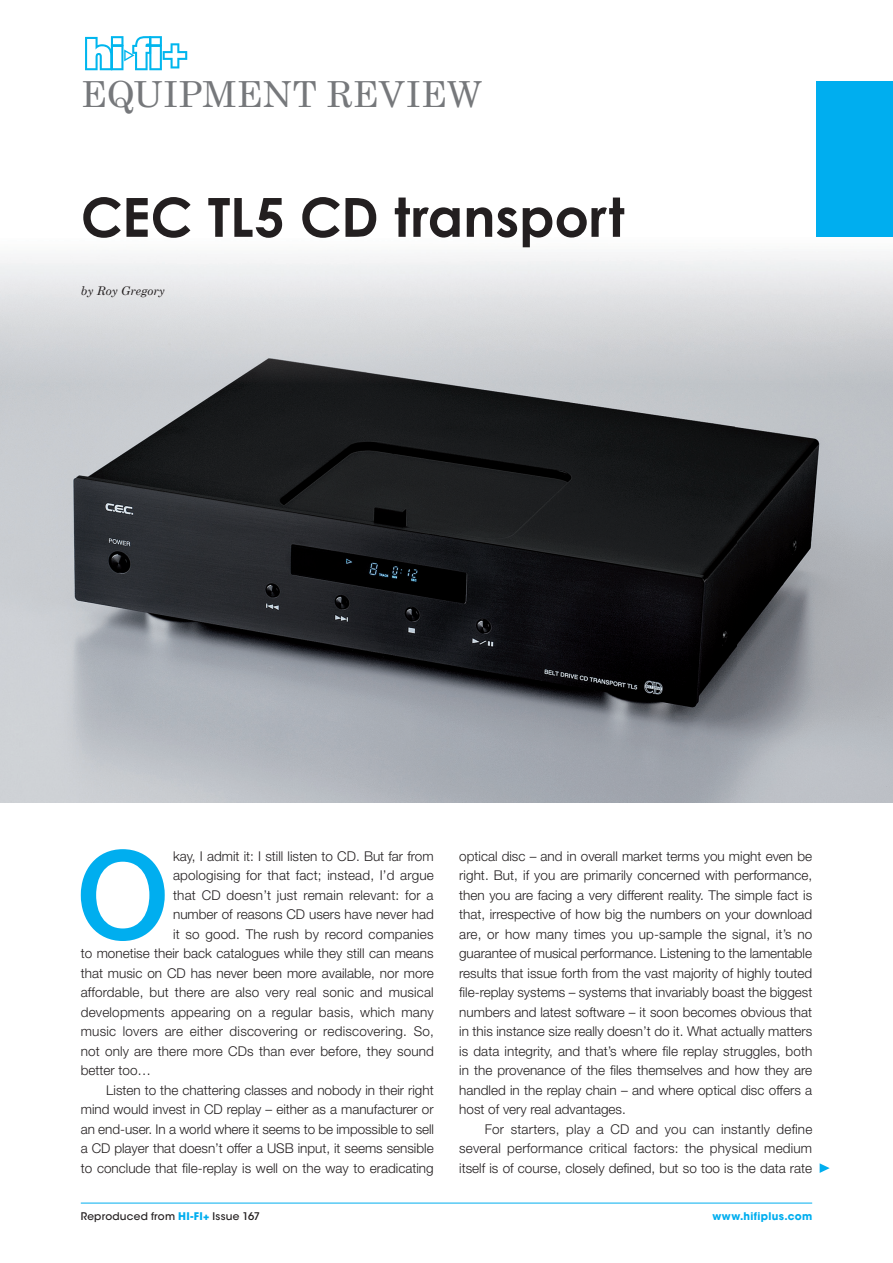
<style>
.page{position:relative;width:893px;height:1263px;background:#fff}
.page>*{position:absolute;margin:0;border:0;box-sizing:border-box;transform-origin:0 0}
.t1{font:500 122.7px "Helvetica Neue LT Std";color:#00aeef}
.t2{font:700 54px "Century Gothic";color:#231f20}
.t3{font:36px "Century Schoolbook";color:#76787b}
.t4{font:300 13.5px/19.5px "Helvetica Neue LT Std";color:#231f20;text-align:justify}
.t5{font:italic 12px "Century Schoolbook";color:#231f20}
.t6{font:500 10.5px "ITC Avant Garde Std";letter-spacing:.02em;color:#231f20}
.t7{font:700 10.5px "ITC Avant Garde Std";letter-spacing:.03em;color:#00aeef}
.s1{font-weight:700;color:#00aeef}
</style>
<div class="page">
<img style="left:0;top:257px;width:893px;height:545px">
<svg style="left:820px;top:1163px;width:10px;height:10px"></svg>
<div style="left:816px;top:81px;width:77px;height:156px;background:#00aeef"></div>
<svg style="left:85px;top:36px;width:102px;height:34px"></svg>
<hr style="left:81px;top:1203px;width:731px;height:1px;background:#00aeef">
<h3 class="t3" style="left:81px;top:72px;width:403px">EQUIPMENT REVIEW</h3>
<h2 class="t2" style="left:81px;top:183px;width:545px">CEC TL5 CD transport</h2>
<p class="t5" style="left:81px;top:284px;width:85px">by Roy Gregory</p>
<h1 class="t1" style="left:76px;top:822px;width:95px">O</h1>
<p class="t4" style="left:173px;top:846px;width:262px">kay, I admit it: I still listen to CD. But far from</p>
<p class="t4" style="left:173px;top:865px;width:262px">apologising for that fact; instead, I’d argue</p>
<p class="t4" style="left:173px;top:885px;width:262px">that CD doesn’t just remain relevant: for a</p>
<p class="t4" style="left:173px;top:904px;width:262px">number of reasons CD users have never had</p>
<p class="t4" style="left:173px;top:924px;width:262px">it so good. The rush by record companies</p>
<p class="t4" style="left:81px;top:943px;width:354px">to monetise their back catalogues while they still can means</p>
<p class="t4" style="left:81px;top:963px;width:354px">that music on CD has never been more available, nor more</p>
<p class="t4" style="left:81px;top:982px;width:354px">affordable, but there are also very real sonic and musical</p>
<p class="t4" style="left:81px;top:1002px;width:355px">developments appearing on a regular basis, which many</p>
<p class="t4" style="left:81px;top:1021px;width:355px">music lovers are either discovering or rediscovering. So,</p>
<p class="t4" style="left:81px;top:1041px;width:355px">not only are there more CDs than ever before, they sound</p>
<p class="t4" style="left:81px;top:1060px;width:72px">better too…</p>
<p class="t4" style="left:106px;top:1080px;width:329px">Listen to the chattering classes and nobody in their right</p>
<p class="t4" style="left:81px;top:1099px;width:354px">mind would invest in CD replay – either as a manufacturer or</p>
<p class="t4" style="left:81px;top:1119px;width:355px">an end-user. In a world where it seems to be impossible to sell</p>
<p class="t4" style="left:81px;top:1138px;width:354px">a CD player that doesn’t offer a USB input, it seems sensible</p>
<p class="t4" style="left:81px;top:1158px;width:354px">to conclude that file-replay is well on the way to eradicating</p>
<p class="t4" style="left:459px;top:846px;width:355px">optical disc – and in overall market terms you might even be right. But, if you are primarily concerned with performance, then you are facing a very different reality. The simple fact is that, irrespective of how big the numbers on your download are, or how many times you up-sample the signal, it’s no guarantee of musical performance. Listening to the lamentable results that issue forth from the vast majority of highly touted file-replay systems – systems that invariably boast the biggest numbers and latest software – it soon becomes obvious that in this instance size really doesn’t do it. What actually matters is data integrity, and that’s where file replay struggles, both in the provenance of the files themselves and how they are handled in the replay chain – and where optical disc offers a host of very real advantages.</p>
<p class="t4" style="left:459px;top:1119px;width:355px;text-indent:26px">For starters, play a CD and you can instantly define several performance critical factors: the physical medium itself is of course, closely defined, but so too is the data rate</p>
<p class="t6" style="left:81px;top:1210px;width:181px">Reproduced from <span class="s1">HI-FI+</span> Issue 167</p>
<p class="t7" style="left:712px;top:1210px;width:101px">www.hifiplus.com</p>
</div>
